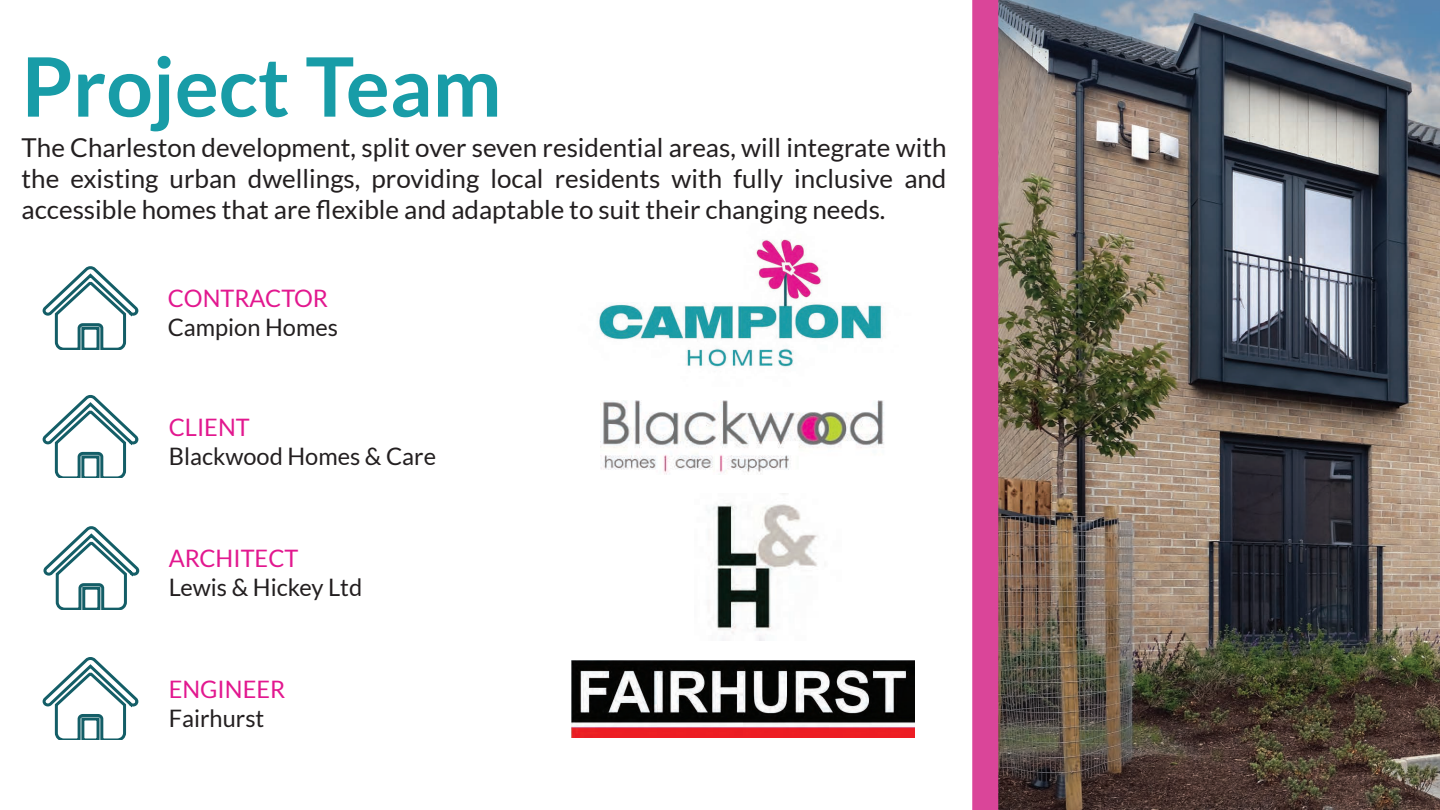
<style>
.page{position:relative;width:1440px;height:810px;background:#fff}
.page>*{position:absolute;margin:0;border:0;box-sizing:border-box;transform-origin:0 0}
.t1{font:700 82px "Lato";color:#189ca7}
.t2{font:26px/31.2px "Lato";color:#231f20;text-align:justify}
.t3{font:24.1px "Lato";color:#231f20}
.t4{font:24.1px "Lato";color:#e2188f}
</style>
<div class="page">
<img style="left:998px;top:0;width:442px;height:810px">
<img style="left:598px;top:239px;width:285px;height:128px">
<svg style="left:42px;top:266px;width:97px;height:83px"></svg>
<svg style="left:42px;top:394px;width:97px;height:84px"></svg>
<svg style="left:43px;top:526px;width:97px;height:83px"></svg>
<svg style="left:42px;top:657px;width:97px;height:83px"></svg>
<div style="left:972px;top:0;width:26px;height:810px;background:#da4599"></div>
<img style="left:601px;top:400px;width:283px;height:75px">
<img style="left:713px;top:503px;width:106px;height:138px">
<img style="left:572px;top:660px;width:343px;height:78px">
<h1 class="t1" style="left:22px;top:40px;width:482px">Project Team</h1>
<p class="t2" style="left:22px;top:132px;width:926px">The Charleston development, split over seven residential areas, will integrate with the existing urban dwellings, providing local residents with fully inclusive and accessible homes that are flexible and adaptable to suit their changing needs.</p>
<p class="t4" style="left:168px;top:285px;width:162px">CONTRACTOR</p>
<p class="t3" style="left:168px;top:314px;width:172px">Campion Homes</p>
<p class="t4" style="left:169px;top:414px;width:82px">CLIENT</p>
<p class="t3" style="left:169px;top:443px;width:269px">Blackwood Homes &amp; Care</p>
<p class="t4" style="left:169px;top:545px;width:131px">ARCHITECT</p>
<p class="t3" style="left:169px;top:574px;width:195px">Lewis &amp; Hickey Ltd</p>
<p class="t4" style="left:169px;top:676px;width:118px">ENGINEER</p>
<p class="t3" style="left:169px;top:705px;width:97px">Fairhurst</p>
</div>
